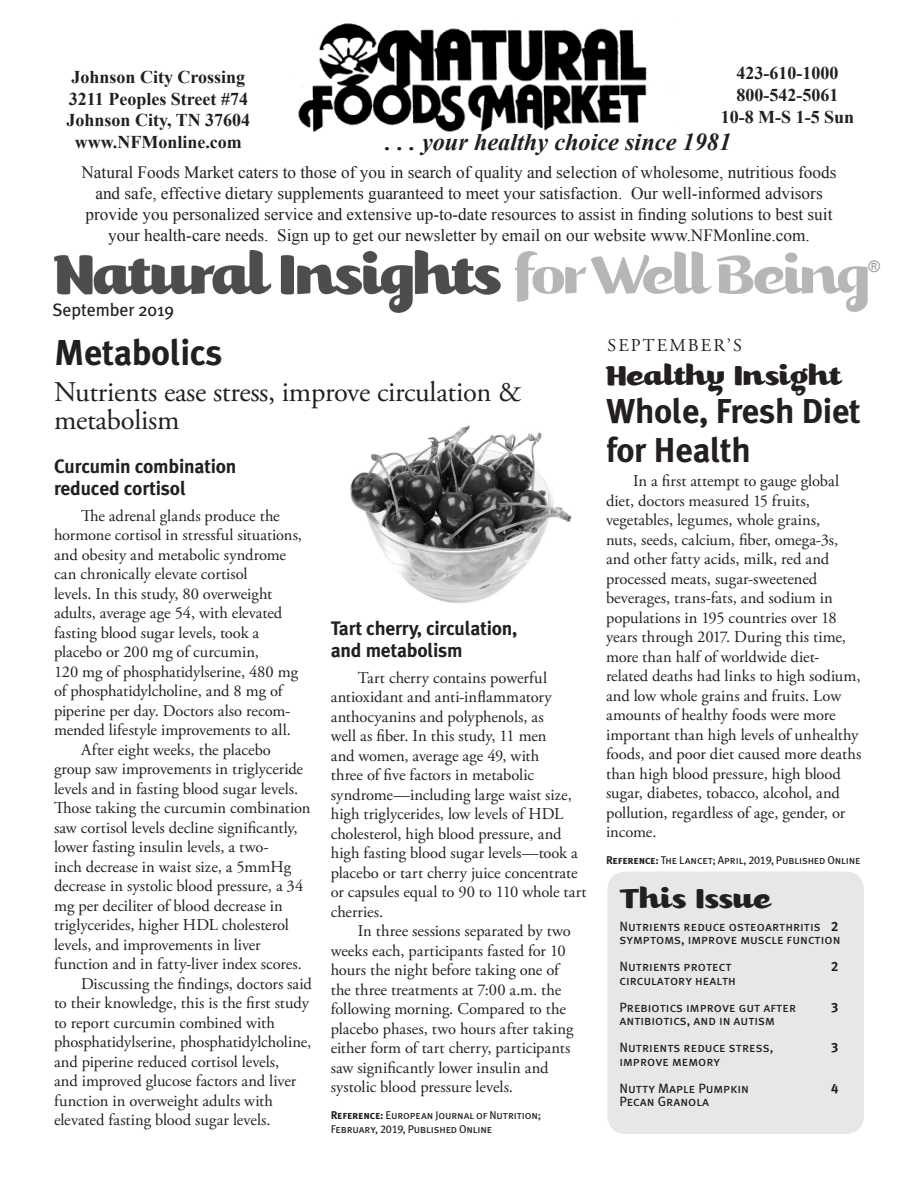
<style>
.page{position:relative;width:918px;height:1188px;background:#fff}
.page>*{position:absolute;margin:0;border:0;box-sizing:border-box;transform-origin:0 0}
.t1{font:700 36px "Meta Plus";letter-spacing:-.01em;color:#231f20}
.t2{font:700 34.5px/39px "Meta Plus";letter-spacing:-.01em;color:#231f20}
.t3{font:33px "Kari OSF";color:#231f20}
.t4{font:28.5px/28.5px "Adobe Garamond Pro";letter-spacing:-.01em;color:#231f20}
.t5{font:italic 700 24.3px "Times New Roman";color:#231f20}
.t6{font:700 19.5px/22.5px "Meta Plus";letter-spacing:-.01em;color:#231f20}
.t7{font:700 18px "Times New Roman";color:#231f20}
.t8{font:18px "Meta Plus";letter-spacing:-.01em;color:#231f20}
.t9{font:18px "Adobe Garamond Pro";letter-spacing:.115em;color:#231f20}
.t10{font:17.25px/20.7px "Times New Roman";color:#231f20;text-align:center}
.t11{font:16.5px/19.5px "Adobe Garamond Pro";color:#231f20}
.t12{font:15.75px "Arial";color:#939598}
.t13{font:13.5px "Meta Plus Book Caps";color:#231f20}
.t14{font:13.5px "Meta Plus Bold Caps";color:#231f20}
.t15{font:11.25px/13.5px "Meta Plus Book Caps";letter-spacing:-.015em;color:#231f20}
.s1{font-family:"Meta Plus Bold Caps"}
</style>
<div class="page">
<img style="left:54px;top:251px;width:813px;height:61px">
<div style="left:607px;top:872px;width:257px;height:262px;background:#e6e7e9;border-radius:18px"></div>
<img style="left:350px;top:425px;width:222px;height:178px">
<img style="left:298px;top:19px;width:376px;height:113px">
<p class="t7" style="left:72px;top:65px;width:175px">Johnson City Crossing</p>
<p class="t7" style="left:69px;top:86px;width:181px">3211 Peoples Street #74</p>
<p class="t7" style="left:67px;top:108px;width:185px">Johnson City, TN 37604</p>
<p class="t7" style="left:75px;top:129px;width:168px">www.NFMonline.com</p>
<p class="t7" style="left:736px;top:61px;width:103px">423-610-1000</p>
<p class="t7" style="left:736px;top:83px;width:103px">800-542-5061</p>
<p class="t7" style="left:721px;top:104px;width:135px">10-8 M-S 1-5 Sun</p>
<p class="t5" style="left:386px;top:125px;width:347px">. . . your healthy choice since 1981</p>
<p class="t10" style="left:82px;top:162px;width:757px">Natural Foods Market caters to those of you in search of quality and selection of wholesome, nutritious foods</p>
<p class="t10" style="left:95px;top:183px;width:729px">and safe, effective dietary supplements guaranteed to meet your satisfaction. Our well-informed advisors</p>
<p class="t10" style="left:86px;top:203px;width:748px">provide you personalized service and extensive up-to-date resources to assist in finding solutions to best suit your health-care needs. Sign up to get our newsletter by email on our website www.NFMonline.com.</p>
<p class="t8" style="left:52px;top:300px;width:123px">September 2019</p>
<p class="t12" style="left:868px;top:256px;width:13px">®</p>
<p class="t1" style="left:54px;top:332px;width:170px">Metabolics</p>
<p class="t4" style="left:54px;top:378px;width:469px">Nutrients ease stress, improve circulation &amp; metabolism</p>
<p class="t6" style="left:54px;top:455px;width:184px">Curcumin combination reduced cortisol</p>
<p class="t11" style="left:54px;top:507px;width:250px;text-indent:27px">The adrenal glands produce the hormone cortisol in stressful situations, and obesity and metabolic syndrome can chronically elevate cortisol<br>levels. In this study, 80 overweight adults, average age 54, with elevated fasting blood sugar levels, took a placebo or 200 mg of curcumin,<br>120 mg of phosphatidylserine, 480 mg of phosphatidylcholine, and 8 mg of piperine per day. Doctors also recom&shy;mended lifestyle improvements to all.</p>
<p class="t11" style="left:54px;top:741px;width:258px;text-indent:27px">After eight weeks, the placebo group saw improvements in triglyceride levels and in fasting blood sugar levels.<br>Those taking the curcumin combination saw cortisol levels decline significantly, lower fasting insulin levels, a two-<br>inch decrease in waist size, a 5mmHg decrease in systolic blood pressure, a 34 mg per deciliter of blood decrease in triglycerides, higher HDL cholesterol levels, and improvements in liver function and in fatty-liver index scores.</p>
<p class="t11" style="left:54px;top:975px;width:259px;text-indent:27px">Discussing the findings, doctors said to their knowledge, this is the first study to report curcumin combined with phosphatidylserine, phosphatidylcholine, and piperine reduced cortisol levels,<br>and improved glucose factors and liver function in overweight adults with elevated fasting blood sugar levels.</p>
<p class="t6" style="left:331px;top:617px;width:188px">Tart cherry, circulation, and metabolism</p>
<p class="t11" style="left:331px;top:668px;width:257px;text-indent:27px">Tart cherry contains powerful antioxidant and anti-inflammatory anthocyanins and polyphenols, as<br>well as fiber. In this study, 11 men<br>and women, average age 49, with<br>three of five factors in metabolic syndrome—including large waist size, high triglycerides, low levels of HDL cholesterol, high blood pressure, and high fasting blood sugar levels—took a placebo or tart cherry juice concentrate or capsules equal to 90 to 110 whole tart cherries.</p>
<p class="t11" style="left:331px;top:922px;width:244px;text-indent:27px">In three sessions separated by two weeks each, participants fasted for 10 hours the night before taking one of the three treatments at 7:00 a.m. the following morning. Compared to the placebo phases, two hours after taking either form of tart cherry, participants saw significantly lower insulin and systolic blood pressure levels.</p>
<p class="t15" style="left:331px;top:1108px;width:212px"><span class="s1">Reference:</span> European Journal of Nutrition;<br>February, 2019, Published Online</p>
<p class="t9" style="left:608px;top:334px;width:136px">SEPTEMBER’S</p>
<p class="t3" style="left:606px;top:355px;width:237px">Healthy Insight</p>
<p class="t2" style="left:606px;top:391px;width:256px">Whole, Fresh Diet for Health</p>
<p class="t11" style="left:606px;top:472px;width:257px;text-indent:27px">In a first attempt to gauge global diet, doctors measured 15 fruits, vegetables, legumes, whole grains,<br>nuts, seeds, calcium, fiber, omega-3s, and other fatty acids, milk, red and processed meats, sugar-sweetened beverages, trans-fats, and sodium in populations in 195 countries over 18 years through 2017. During this time, more than half of worldwide diet&shy;related deaths had links to high sodium, and low whole grains and fruits. Low amounts of healthy foods were more important than high levels of unhealthy foods, and poor diet caused more deaths than high blood pressure, high blood sugar, diabetes, tobacco, alcohol, and pollution, regardless of age, gender, or income.</p>
<p class="t15" style="left:606px;top:853px;width:256px"><span class="s1">Reference:</span> The Lancet; April, 2019, Published Online</p>
<p class="t3" style="left:620px;top:879px;width:153px">This Issue</p>
<p class="t13" style="left:619px;top:918px;width:221px">Nutrients reduce osteoarthritis <span class="s1">2</span></p>
<p class="t13" style="left:619px;top:932px;width:223px">symptoms, improve muscle function</p>
<p class="t13" style="left:619px;top:959px;width:114px">Nutrients protect</p>
<p class="t14" style="left:831px;top:959px;width:9px">2</p>
<p class="t13" style="left:619px;top:972px;width:118px">circulatory health</p>
<p class="t13" style="left:619px;top:999px;width:178px">Prebiotics improve gut after</p>
<p class="t14" style="left:831px;top:999px;width:9px">3</p>
<p class="t13" style="left:619px;top:1013px;width:157px">antibiotics, and in autism</p>
<p class="t13" style="left:619px;top:1040px;width:155px">Nutrients reduce stress,</p>
<p class="t14" style="left:831px;top:1040px;width:9px">3</p>
<p class="t13" style="left:619px;top:1053px;width:102px">improve memory</p>
<p class="t13" style="left:619px;top:1080px;width:131px">Nutty Maple Pumpkin</p>
<p class="t14" style="left:831px;top:1080px;width:9px">4</p>
<p class="t13" style="left:619px;top:1094px;width:91px">Pecan Granola</p>
</div>
